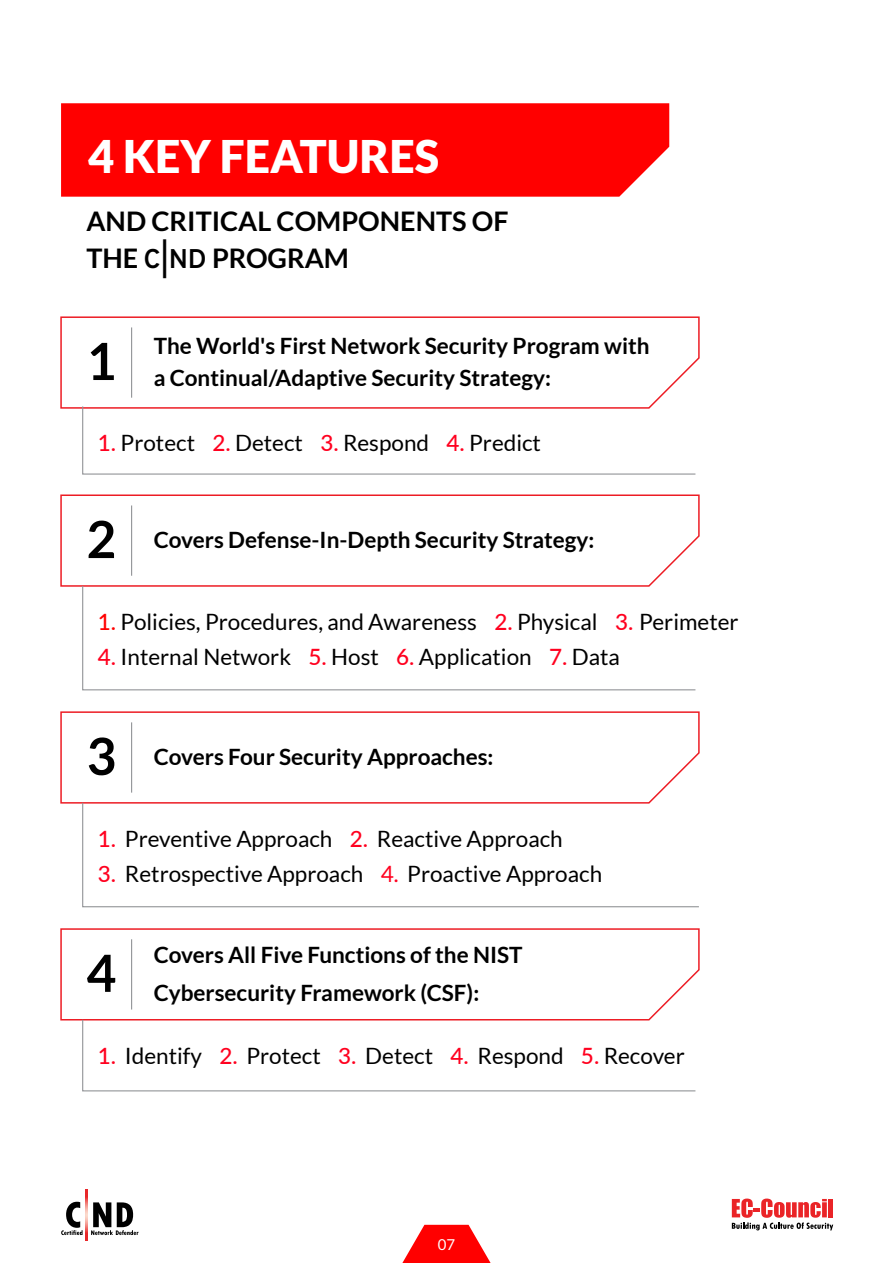
<style>
.page{position:relative;width:893px;height:1263px;background:#fff}
.page>*{position:absolute;margin:0;border:0;box-sizing:border-box;transform-origin:0 0}
.t1{font:700 51.3px "Lato";color:#000}
.t2{font:900 45px "Lato";color:#fff}
.t3{font:700 27px/37px "Lato";color:#000}
.t4{font:22.5px "Lato";color:#000}
.t5{font:700 22.5px "Lato";color:#000}
.t6{font:15px "Lato";color:#fff}
.s1{font-family:"Overpass";font-weight:600}
.s2{font-weight:500;color:#ff001f}
.s3{font-weight:500;color:#f00}
.s4{color:#ff001f}
</style>
<div class="page">
<div style="left:61px;top:103px;width:608px;height:94px;background:#f00"></div>
<svg style="left:402px;top:1225px;width:89px;height:38px"></svg>
<svg style="left:61px;top:1202px;width:22px;height:33px"></svg>
<svg style="left:91px;top:1202px;width:47px;height:33px"></svg>
<svg style="left:86px;top:1189px;width:2px;height:51px"></svg>
<svg style="left:732px;top:1198px;width:101px;height:32px"></svg>
<svg style="left:60px;top:316px;width:640px;height:93px"></svg>
<svg style="left:60px;top:494px;width:640px;height:93px"></svg>
<hr style="left:131px;top:327px;width:1px;height:71px;background:#939598">
<svg style="left:82px;top:405px;width:615px;height:70px"></svg>
<hr style="left:131px;top:505px;width:1px;height:71px;background:#939598">
<svg style="left:82px;top:585px;width:615px;height:106px"></svg>
<svg style="left:60px;top:711px;width:640px;height:93px"></svg>
<hr style="left:131px;top:722px;width:1px;height:71px;background:#939598">
<svg style="left:82px;top:802px;width:618px;height:106px"></svg>
<svg style="left:60px;top:928px;width:640px;height:93px"></svg>
<hr style="left:131px;top:939px;width:1px;height:70px;background:#939598">
<svg style="left:82px;top:1019px;width:615px;height:73px"></svg>
<h2 class="t2" style="left:88px;top:130px;width:352px">4 KEY FEATURES</h2>
<p class="t3" style="left:86px;top:202px;width:424px">AND CRITICAL COMPONENTS OF<br>THE <span class="s1">C|ND</span> PROGRAM</p>
<h1 class="t1" style="left:86px;top:332px;width:31px">1</h1>
<p class="t5" style="left:154px;top:333px;width:497px">The World's First Network Security Program with</p>
<p class="t5" style="left:154px;top:365px;width:399px">a Continual/Adaptive Security Strategy:</p>
<p class="t4" style="left:98px;top:430px;width:445px"><span class="s2">1.</span> Protect <span class="s2">2.</span> Detect <span class="s2">3.</span> Respond <span class="s2">4.</span> Predict</p>
<h1 class="t1" style="left:86px;top:510px;width:31px">2</h1>
<p class="t5" style="left:154px;top:527px;width:442px">Covers Defense-In-Depth Security Strategy:</p>
<p class="t4" style="left:98px;top:609px;width:642px"><span class="s3">1.</span> Policies, Procedures, and Awareness <span class="s2">2.</span> Physical <span class="s2">3.</span> Perimeter</p>
<p class="t4" style="left:98px;top:644px;width:523px"><span class="s2">4.</span> Internal Network <span class="s2">5.</span> Host <span class="s2">6.</span> Application <span class="s2">7.</span> Data</p>
<h1 class="t1" style="left:86px;top:727px;width:31px">3</h1>
<p class="t5" style="left:154px;top:744px;width:341px">Covers Four Security Approaches:</p>
<p class="t4" style="left:98px;top:826px;width:466px"><span class="s2">1.</span> Preventive Approach <span class="s2">2.</span> Reactive Approach</p>
<p class="t4" style="left:98px;top:861px;width:506px"><span class="s2">3.</span> Retrospective Approach <span class="s4">4.</span> Proactive Approach</p>
<h1 class="t1" style="left:86px;top:944px;width:31px">4</h1>
<p class="t5" style="left:154px;top:942px;width:370px">Covers All Five Functions of the NIST</p>
<p class="t5" style="left:154px;top:980px;width:327px">Cybersecurity Framework (CSF):</p>
<p class="t4" style="left:98px;top:1043px;width:588px"><span class="s2">1.</span> Identify <span class="s2">2.</span> Protect <span class="s2">3.</span> Detect <span class="s2">4.</span> Respond <span class="s2">5.</span> Recover</p>
<p class="t6" style="left:438px;top:1236px;width:19px">07</p>
</div>
